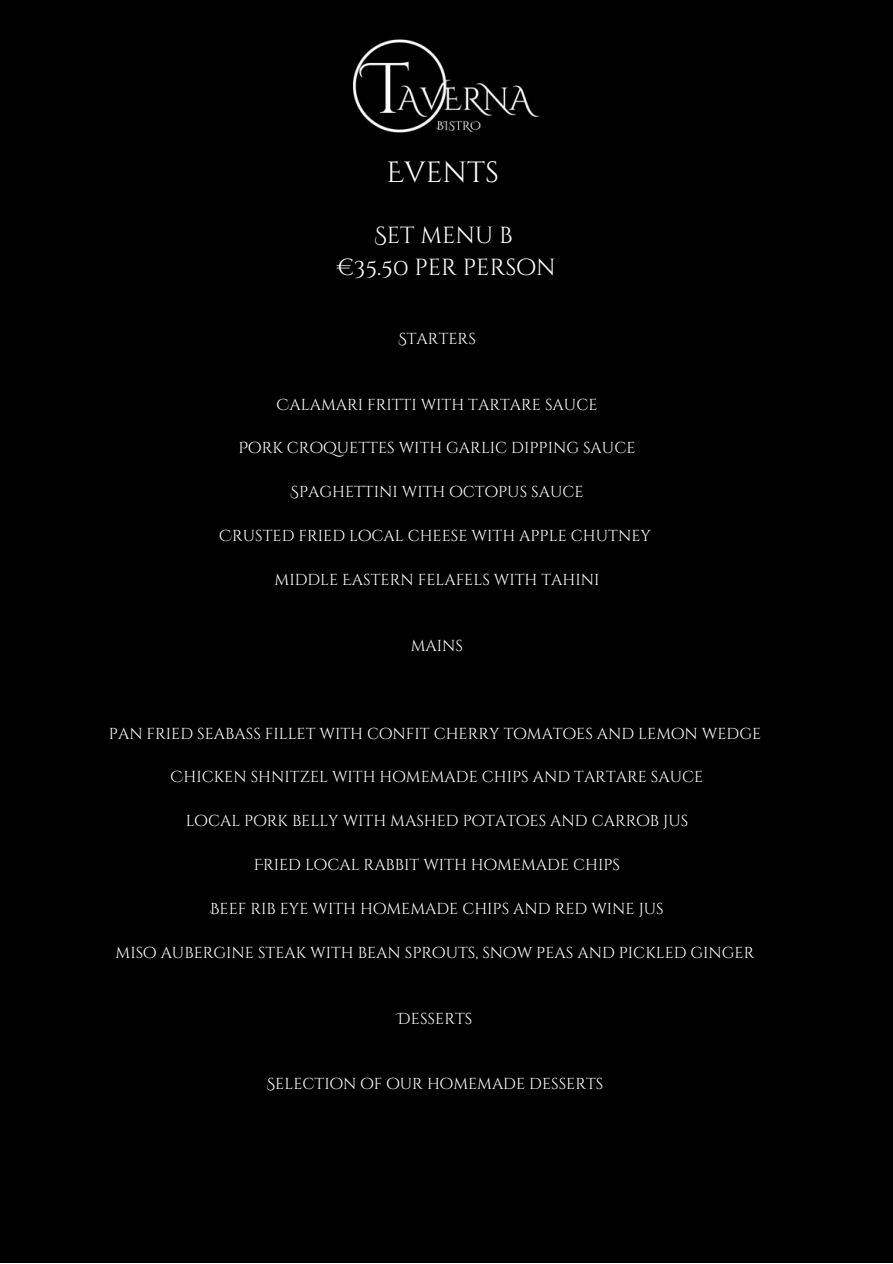
<style>
.page{position:relative;width:893px;height:1264px;background:#fff}
.page>*{position:absolute;margin:0;border:0;box-sizing:border-box;transform-origin:0 0}
.t1{font:29.25px "Cinzel Decorative";color:#fff}
.t2{font:23.25px "Cinzel Decorative";color:#fff}
.t3{font:15.9px "Cinzel Decorative";color:#fff}
</style>
<div class="page">
<div style="left:0;top:0;width:892px;height:1262px;background:#000"></div>
<img style="left:352px;top:39px;width:188px;height:94px">
<p class="t1" style="left:386px;top:154px;width:114px">EVENTS</p>
<p class="t2" style="left:374px;top:220px;width:140px">SET MENU B</p>
<p class="t2" style="left:337px;top:252px;width:220px">€35.50 PER PERSON</p>
<p class="t3" style="left:398px;top:328px;width:79px">STARTERS</p>
<p class="t3" style="left:276px;top:394px;width:322px">CALAMARI FRITTI WITH TARTARE SAUCE</p>
<p class="t3" style="left:238px;top:438px;width:398px">PORK CROQUETTES WITH GARLIC DIPPING SAUCE</p>
<p class="t3" style="left:290px;top:482px;width:295px">SPAGHETTINI WITH OCTOPUS SAUCE</p>
<p class="t3" style="left:219px;top:525px;width:433px">CRUSTED FRIED LOCAL CHEESE WITH APPLE CHUTNEY</p>
<p class="t3" style="left:274px;top:569px;width:326px">MIDDLE EASTERN FELAFELS WITH TAHINI</p>
<p class="t3" style="left:411px;top:635px;width:54px">MAINS</p>
<p class="t3" style="left:109px;top:723px;width:653px">PAN FRIED SEABASS FILLET WITH CONFIT CHERRY TOMATOES AND LEMON WEDGE</p>
<p class="t3" style="left:170px;top:766px;width:534px">CHICKEN SHNITZEL WITH HOMEMADE CHIPS AND TARTARE SAUCE</p>
<p class="t3" style="left:186px;top:810px;width:504px">LOCAL PORK BELLY WITH MASHED POTATOES AND CARROB JUS</p>
<p class="t3" style="left:254px;top:854px;width:368px">FRIED LOCAL RABBIT WITH HOMEMADE CHIPS</p>
<p class="t3" style="left:210px;top:898px;width:455px">BEEF RIB EYE WITH HOMEMADE CHIPS AND RED WINE JUS</p>
<p class="t3" style="left:116px;top:942px;width:640px">MISO AUBERGINE STEAK WITH BEAN SPROUTS, SNOW PEAS AND PICKLED GINGER</p>
<p class="t3" style="left:397px;top:1008px;width:76px">DESSERTS</p>
<p class="t3" style="left:266px;top:1073px;width:338px">SELECTION OF OUR HOMEMADE DESSERTS</p>
</div>
